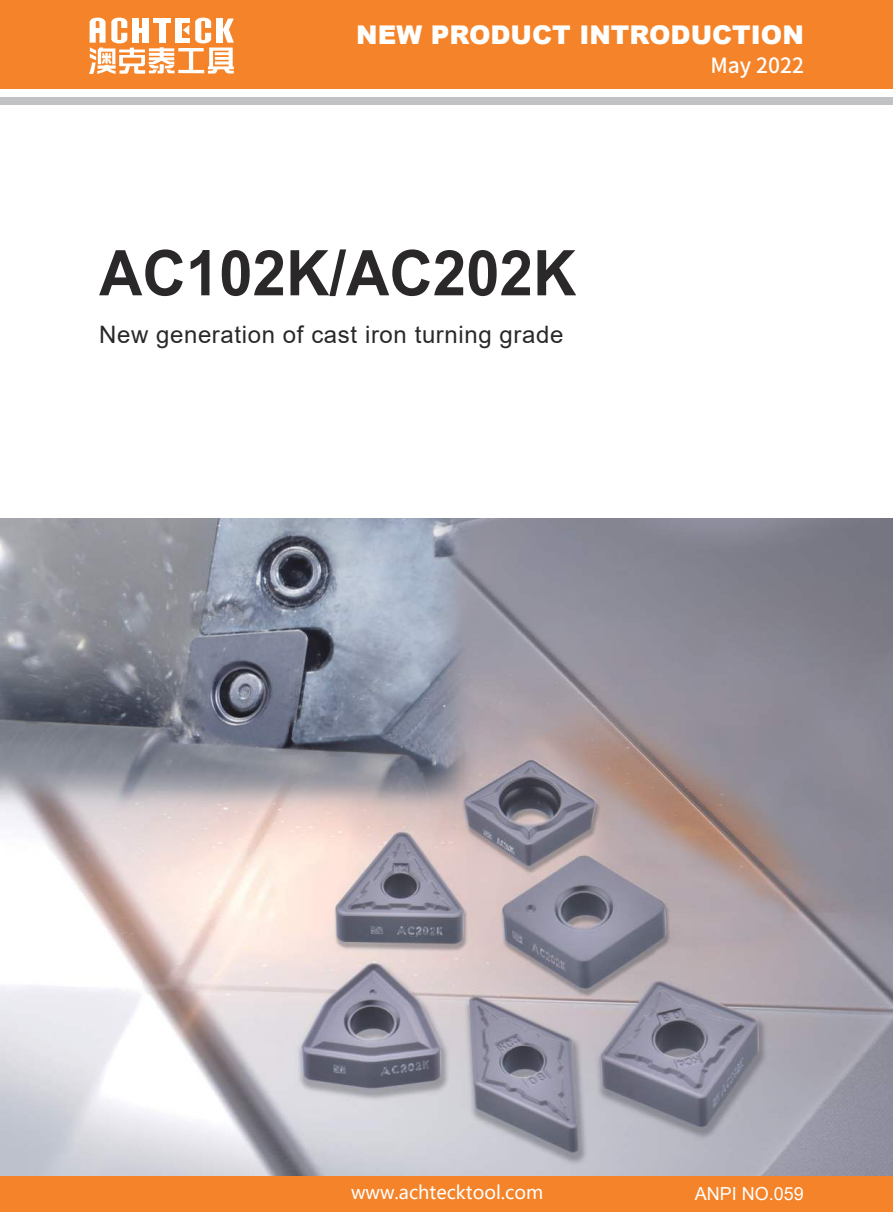
<style>
.page{position:relative;width:893px;height:1212px;background:#fff}
.page>*{position:absolute;margin:0;border:0;box-sizing:border-box;transform-origin:0 0}
.t1{font:700 63px "Arial";color:#2b2829;scale:.95 1}
.t2{font:900 25.8px "Arial";color:#fff}
.t3{font:24px "Arial";letter-spacing:.025em;color:#2b2829}
.t4{font:500 21px "Source Han Sans CN";color:#fff}
.t5{font:18.3px "Microsoft Ya Hei";color:#fff}
.t6{font:18px "Arial";color:#fff}
</style>
<div class="page">
<div style="left:0;top:1175px;width:893px;height:37px;background:#f58329"></div>
<div style="left:0;top:0;width:893px;height:89px;background:#f58329"></div>
<div style="left:0;top:97px;width:893px;height:8px;background:#c0c2c4"></div>
<svg style="left:89px;top:18px;width:145px;height:56px"></svg>
<img style="left:0;top:519px;width:893px;height:656px">
<p class="t2" style="left:356px;top:20px;width:449px">NEW PRODUCT INTRODUCTION</p>
<p class="t4" style="left:710px;top:53px;width:95px">May 2022</p>
<h1 class="t1" style="left:99px;top:249px;width:504px">AC102K/AC202K</h1>
<p class="t3" style="left:99px;top:325px;width:466px">New generation of cast iron turning grade</p>
<p class="t5" style="left:351px;top:1182px;width:194px">www.achtecktool.com</p>
<p class="t6" style="left:695px;top:1187px;width:111px">ANPI NO.059</p>
</div>
